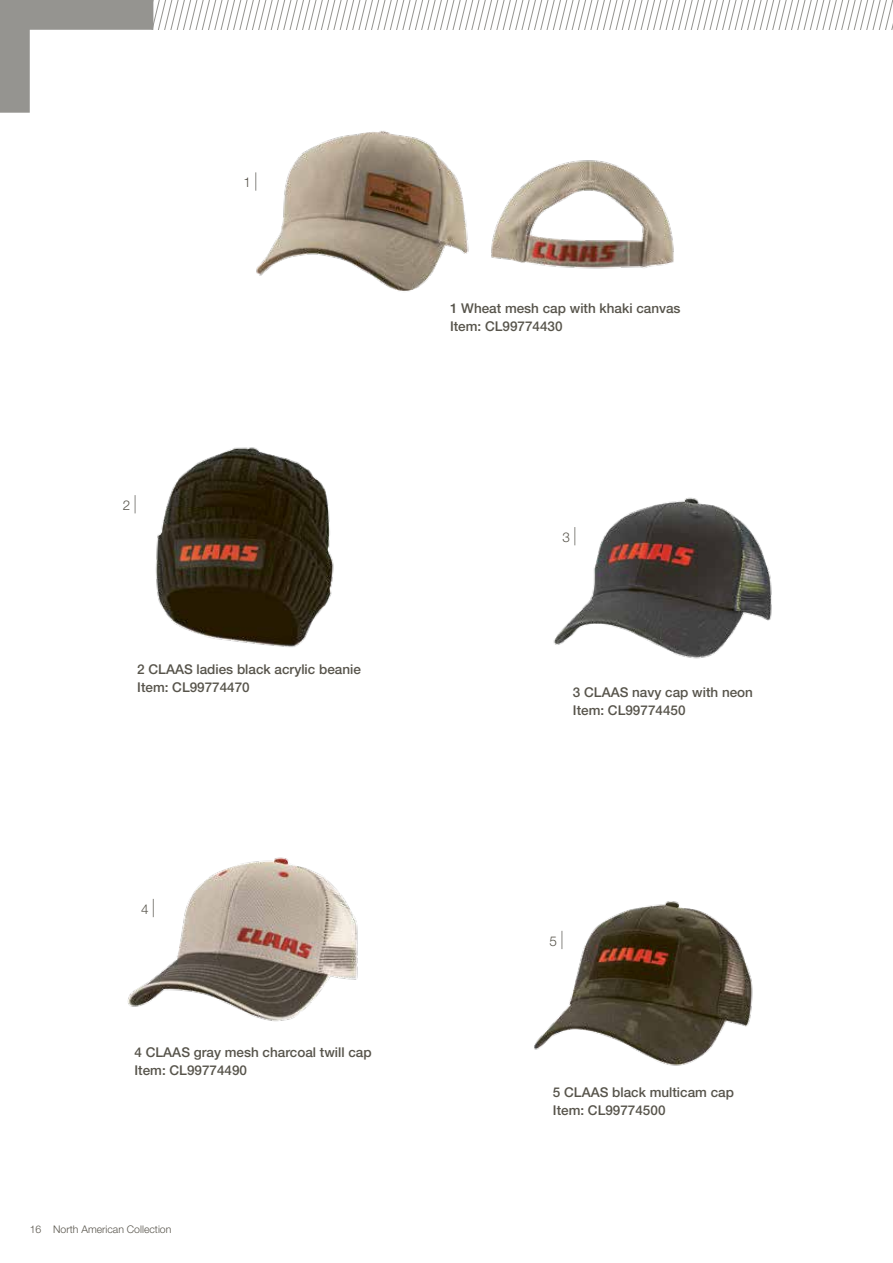
<style>
.page{position:relative;width:893px;height:1263px;background:#fff}
.page>*{position:absolute;margin:0;border:0;box-sizing:border-box;transform-origin:0 0}
.t1{font:500 13.5px/18px "Helvetica Neue LT Pro";color:#57544b}
.t2{font:300 13.5px "CLAAS Helvetica Neue";color:#57544b}
.t3{font:300 10.5px "CLAAS Helvetica Neue";color:#57544b}
</style>
<div class="page">
<svg style="left:0;top:0;width:893px;height:113px"></svg>
<img style="left:127px;top:857px;width:231px;height:165px">
<img style="left:534px;top:901px;width:219px;height:165px">
<img style="left:553px;top:497px;width:219px;height:162px">
<img style="left:155px;top:447px;width:179px;height:200px">
<img style="left:256px;top:131px;width:213px;height:161px">
<img style="left:491px;top:160px;width:183px;height:109px">
<svg style="left:255px;top:172px;width:1px;height:19px"></svg>
<svg style="left:135px;top:495px;width:1px;height:18px"></svg>
<svg style="left:153px;top:899px;width:1px;height:18px"></svg>
<svg style="left:574px;top:527px;width:1px;height:18px"></svg>
<svg style="left:561px;top:931px;width:1px;height:18px"></svg>
<p class="t2" style="left:243px;top:174px;width:9px">1</p>
<p class="t2" style="left:123px;top:496px;width:9px">2</p>
<p class="t1" style="left:137px;top:660px;width:225px">2 CLAAS ladies black acrylic beanie<br>Item: CL99774470</p>
<p class="t2" style="left:141px;top:900px;width:9px">4</p>
<p class="t1" style="left:135px;top:1043px;width:239px">4 CLAAS gray mesh charcoal twill cap<br>Item: CL99774490</p>
<p class="t3" style="left:30px;top:1223px;width:143px">16 North American Collection</p>
<p class="t1" style="left:450px;top:299px;width:232px">1 Wheat mesh cap with khaki canvas<br>Item: CL99774430</p>
<p class="t2" style="left:562px;top:528px;width:9px">3</p>
<p class="t1" style="left:573px;top:683px;width:182px">3 CLAAS navy cap with neon<br>Item: CL99774450</p>
<p class="t2" style="left:550px;top:932px;width:9px">5</p>
<p class="t1" style="left:553px;top:1083px;width:183px">5 CLAAS black multicam cap<br>Item: CL99774500</p>
</div>
